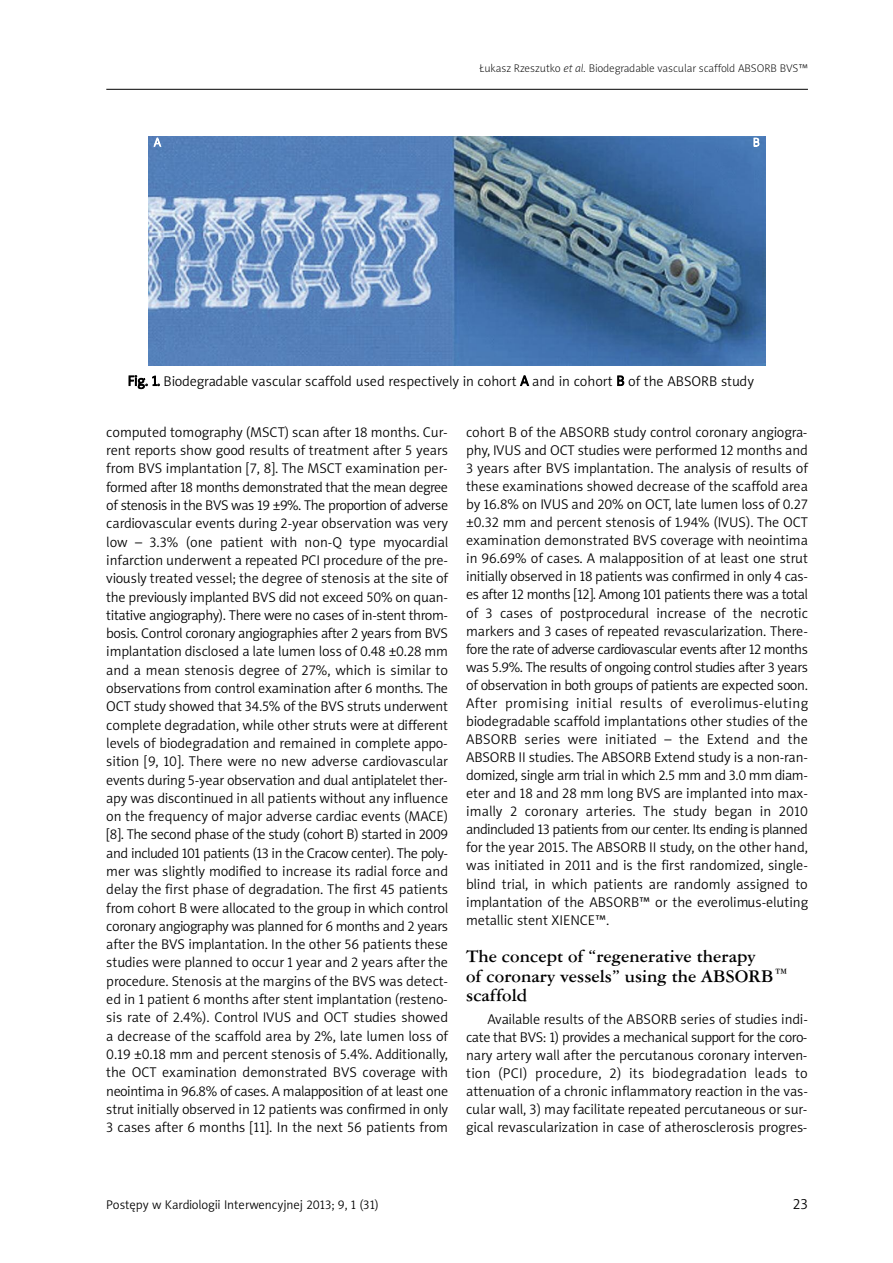
<style>
.page{position:relative;width:893px;height:1263px;background:#fff}
.page>*{position:absolute;margin:0;border:0;box-sizing:border-box;transform-origin:0 0}
.t1{font:700 16.5px/19.5px "Ameri Garmnd PL";color:#000}
.t2{font:15px "Naomi Sans EFNPS Light";color:#000}
.t3{font:14.25px/18.3px "Naomi Sans EFNPS Light";color:#000;text-align:justify}
.t4{font:12.75px "Naomi Sans EFNPS Light";color:#000}
.t5{font:12px "Naomi Sans EFNPS Thin";color:#fff}
.t6{font:11.25px "Naomi Sans EFNPS Thin";color:#000}
.s1{font-style:italic}
</style>
<div class="page">
<img style="left:149px;top:136px;width:616px;height:230px">
<hr style="left:106px;top:89px;width:702px;height:1px;background:#000">
<p class="t6" style="left:480px;top:64px;width:330px">Łukasz Rzeszutko <span class="s1">et al.</span> Biodegradable vascular scaffold ABSORB BVS™</p>
<p class="t5" style="left:154px;top:138px;width:8px">A</p>
<p class="t5" style="left:753px;top:138px;width:8px">B</p>
<p class="t3" style="left:128px;top:373px;width:628px">Fig. 1. Biodegradable vascular scaffold used respectively in cohort A and in cohort B of the ABSORB study</p>
<p class="t3" style="left:106px;top:424px;width:343px">computed tomography (MSCT) scan after 18 months. Cur&shy;rent reports show good results of treatment after 5 years from BVS implantation [7, 8]. The MSCT examination per&shy;formed after 18 months demonstrated that the mean degree of stenosis in the BVS was 19 ±9%. The proportion of adverse cardiovascular events during 2-year observation was very low – 3.3% (one patient with non-Q type myocardial infarction underwent a repeated PCI procedure of the pre&shy;viously treated vessel; the degree of stenosis at the site of the previously implanted BVS did not exceed 50% on quan&shy;titative angiography). There were no cases of in-stent throm&shy;bosis. Control coronary angiographies after 2 years from BVS implantation disclosed a late lumen loss of 0.48 ±0.28 mm and a mean stenosis degree of 27%, which is similar to observations from control examination after 6 months. The OCT study showed that 34.5% of the BVS struts underwent complete degradation, while other struts were at different levels of biodegradation and remained in complete appo&shy;sition [9, 10]. There were no new adverse cardiovascular events during 5-year observation and dual antiplatelet ther&shy;apy was discontinued in all patients without any influence on the frequency of major adverse cardiac events (MACE) [8]. The second phase of the study (cohort B) started in 2009 and included 101 patients (13 in the Cracow center). The poly&shy;mer was slightly modified to increase its radial force and delay the first phase of degradation. The first 45 patients from cohort B were allocated to the group in which control coronary angiography was planned for 6 months and 2 years after the BVS implantation. In the other 56 patients these studies were planned to occur 1 year and 2 years after the procedure. Stenosis at the margins of the BVS was detect&shy;ed in 1 patient 6 months after stent implantation (resteno&shy;sis rate of 2.4%). Control IVUS and OCT studies showed a decrease of the scaffold area by 2%, late lumen loss of 0.19 ±0.18 mm and percent stenosis of 5.4%. Additionally, the OCT examination demonstrated BVS coverage with neointima in 96.8% of cases. A malapposition of at least one strut initially observed in 12 patients was confirmed in only 3 cases after 6 months [11]. In the next 56 patients from</p>
<p class="t3" style="left:466px;top:424px;width:343px">cohort B of the ABSORB study control coronary angiogra&shy;phy, IVUS and OCT studies were performed 12 months and 3 years after BVS implantation. The analysis of results of these examinations showed decrease of the scaffold area by 16.8% on IVUS and 20% on OCT, late lumen loss of 0.27 ±0.32 mm and percent stenosis of 1.94% (IVUS). The OCT examination demonstrated BVS coverage with neointima in 96.69% of cases. A malapposition of at least one strut initially observed in 18 patients was confirmed in only 4 cas&shy;es after 12 months [12]. Among 101 patients there was a total of 3 cases of postprocedural increase of the necrotic markers and 3 cases of repeated revascularization. There&shy;fore the rate of adverse cardiovascular events after 12 months was 5.9%. The results of ongoing control studies after 3 years of observation in both groups of patients are expected soon.<br>After promising initial results of everolimus-eluting biodegradable scaffold implantations other studies of the ABSORB series were initiated – the Extend and the ABSORB II studies. The ABSORB Extend study is a non-ran&shy;domized, single arm trial in which 2.5 mm and 3.0 mm diam&shy;eter and 18 and 28 mm long BVS are implanted into max&shy;imally 2 coronary arteries. The study began in 2010 andincluded 13 patients from our center. Its ending is planned for the year 2015. The ABSORB II study, on the other hand, was initiated in 2011 and is the first randomized, single&shy;blind trial, in which patients are randomly assigned to implantation of the ABSORB™ or the everolimus-eluting metallic stent XIENCE™.</p>
<p class="t1" style="left:466px;top:947px;width:324px">The concept of “regenerative therapy<br>of coronary vessels” using the ABSORB™ scaffold</p>
<p class="t3" style="left:466px;top:1011px;width:343px;text-indent:21px">Available results of the ABSORB series of studies indi&shy;cate that BVS: 1) provides a mechanical support for the coro&shy;nary artery wall after the percutanous coronary interven&shy;tion (PCI) procedure, 2) its biodegradation leads to attenuation of a chronic inflammatory reaction in the vas&shy;cular wall, 3) may facilitate repeated percutaneous or sur&shy;gical revascularization in case of atherosclerosis progres-</p>
<p class="t4" style="left:106px;top:1199px;width:274px">Postępy w Kardiologii Interwencyjnej 2013; 9, 1 (31)</p>
<p class="t2" style="left:793px;top:1198px;width:17px">23</p>
</div>
